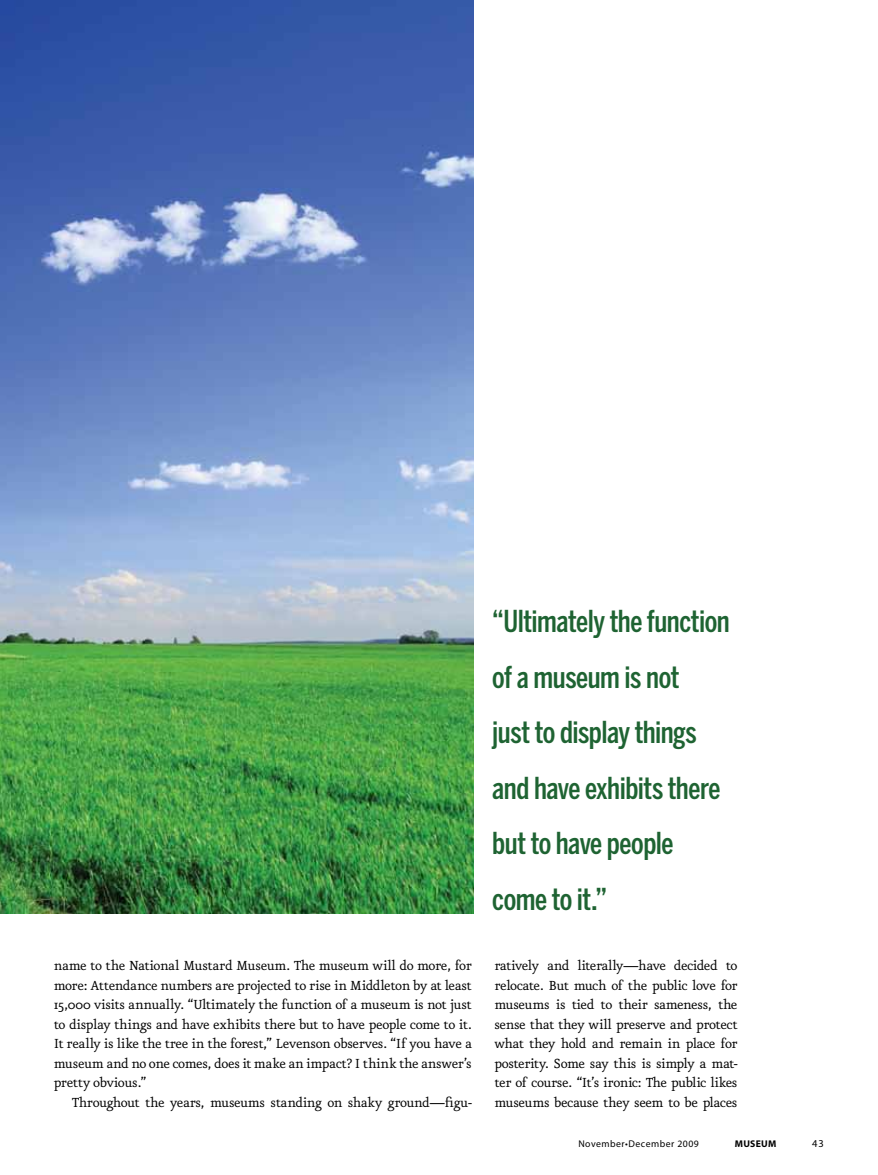
<style>
.page{position:relative;width:878px;height:1175px;background:#fff}
.page>*{position:absolute;margin:0;border:0;box-sizing:border-box;transform-origin:0 0}
.t1{font:500 30px/55.5px "Benton Sans Comp";letter-spacing:-.015em;color:#1e6332}
.t2{font:15.75px/19.5px "Eureka";letter-spacing:-.03em;color:#000;text-align:justify}
.t3{font:10.5px "Myriad Pro";color:#000}
.t4{font:9.75px "Myriad Pro";letter-spacing:.05em;color:#000}
.t5{font:700 9.75px "Myriad";letter-spacing:.025em;color:#000}
</style>
<div class="page">
<img style="left:0;top:0;width:474px;height:913px">
<p class="t2" style="left:54px;top:956px;width:420px">name to the National Mustard Museum. The museum will do more, for more: Attendance numbers are projected to rise in Middleton by at least 15,000 visits annually. “Ultimately the function of a museum is not just to display things and have exhibits there but to have people come to it.<br>It really is like the tree in the forest,” Levenson observes. “If you have a museum and no one comes, does it make an impact? I think the answer’s pretty obvious.”</p>
<p class="t2" style="left:72px;top:1093px;width:402px">Throughout the years, museums standing on shaky ground—figu-</p>
<h1 class="t1" style="left:492px;top:593px;width:239px">“Ultimately the function of a museum is not<br>just to display things and have exhibits there but to have people come to it.”</h1>
<p class="t2" style="left:494px;top:956px;width:245px">ratively and literally—have decided to relocate. But much of the public love for museums is tied to their sameness, the sense that they will preserve and protect what they hold and remain in place for posterity. Some say this is simply a mat&shy;ter of course. “It’s ironic: The public likes museums because they seem to be places</p>
<p class="t4" style="left:578px;top:1137px;width:122px">November•December 2009</p>
<p class="t5" style="left:734px;top:1138px;width:42px">MUSEUM</p>
<p class="t3" style="left:812px;top:1136px;width:13px">43</p>
</div>
